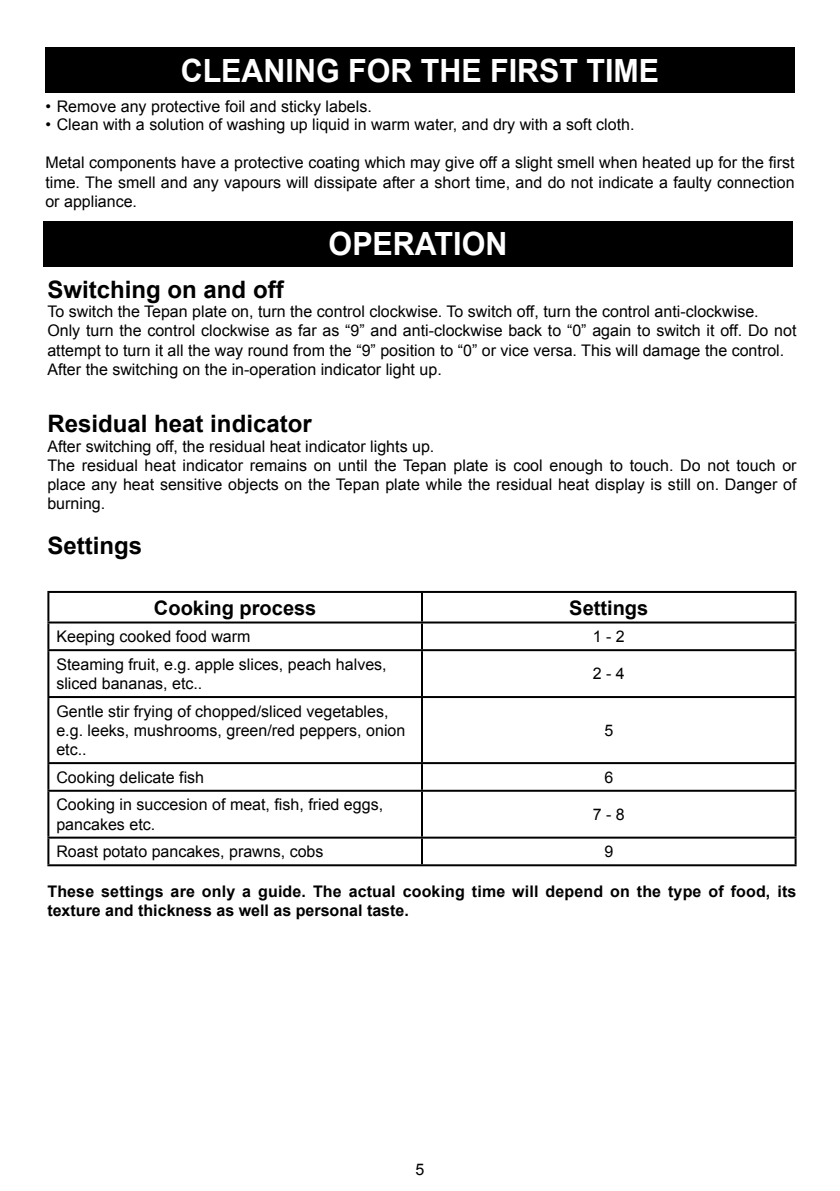
<style>
.page{position:relative;width:840px;height:1191px;background:#fff}
.page>*{position:absolute;margin:0;border:0;box-sizing:border-box;transform-origin:0 0}
.t1{font:700 32px "Arial";color:#fff;scale:.95 1}
.t2{font:700 24px "Arial";color:#000}
.t3{font:700 20px "Arial";color:#000}
.t4{font:16px/19.2px "Arial";color:#000}
.t5{font:700 16px/19.2px "Arial";letter-spacing:.01em;color:#000}
</style>
<div class="page">
<div style="left:45px;top:47px;width:749px;height:46px;background:#000"></div>
<hr style="left:47px;top:591px;width:375px;height:2px;background:#000">
<hr style="left:47px;top:593px;width:2px;height:28px;background:#000">
<hr style="left:422px;top:591px;width:374px;height:2px;background:#000">
<hr style="left:421px;top:593px;width:2px;height:28px;background:#000">
<hr style="left:794px;top:593px;width:2px;height:28px;background:#000">
<hr style="left:47px;top:621px;width:375px;height:2px;background:#000">
<hr style="left:47px;top:623px;width:2px;height:26px;background:#000">
<hr style="left:422px;top:621px;width:374px;height:2px;background:#000">
<hr style="left:421px;top:623px;width:2px;height:26px;background:#000">
<hr style="left:794px;top:623px;width:2px;height:26px;background:#000">
<hr style="left:47px;top:649px;width:375px;height:2px;background:#000">
<hr style="left:47px;top:651px;width:2px;height:45px;background:#000">
<hr style="left:422px;top:649px;width:374px;height:2px;background:#000">
<hr style="left:421px;top:651px;width:2px;height:45px;background:#000">
<hr style="left:794px;top:651px;width:2px;height:45px;background:#000">
<hr style="left:47px;top:696px;width:375px;height:2px;background:#000">
<hr style="left:47px;top:698px;width:2px;height:64px;background:#000">
<hr style="left:422px;top:696px;width:374px;height:2px;background:#000">
<hr style="left:421px;top:698px;width:2px;height:64px;background:#000">
<hr style="left:794px;top:698px;width:2px;height:64px;background:#000">
<hr style="left:47px;top:762px;width:375px;height:2px;background:#000">
<hr style="left:47px;top:764px;width:2px;height:25px;background:#000">
<hr style="left:422px;top:762px;width:374px;height:2px;background:#000">
<hr style="left:421px;top:764px;width:2px;height:25px;background:#000">
<hr style="left:794px;top:764px;width:2px;height:25px;background:#000">
<hr style="left:47px;top:789px;width:375px;height:2px;background:#000">
<hr style="left:47px;top:791px;width:2px;height:45px;background:#000">
<hr style="left:422px;top:789px;width:374px;height:2px;background:#000">
<hr style="left:421px;top:791px;width:2px;height:45px;background:#000">
<hr style="left:794px;top:791px;width:2px;height:45px;background:#000">
<hr style="left:47px;top:836px;width:375px;height:2px;background:#000">
<hr style="left:47px;top:838px;width:2px;height:26px;background:#000">
<hr style="left:422px;top:836px;width:374px;height:2px;background:#000">
<hr style="left:421px;top:838px;width:2px;height:26px;background:#000">
<hr style="left:794px;top:838px;width:2px;height:26px;background:#000">
<hr style="left:47px;top:864px;width:375px;height:2px;background:#000">
<hr style="left:422px;top:864px;width:374px;height:2px;background:#000">
<div style="left:43px;top:221px;width:749px;height:45px;background:#000"></div>
<h1 class="t1" style="left:181px;top:49px;width:505px">CLEANING FOR THE FIRST TIME</h1>
<p class="t4" style="left:45px;top:97px;width:328px">• Remove any protective foil and sticky labels.</p>
<p class="t4" style="left:45px;top:115px;width:590px">• Clean with a solution of washing up liquid in warm water, and dry with a soft cloth.</p>
<p class="t4" style="left:45px;top:153px;width:750px;text-align:justify">Metal components have a protective coating which may give off a slight smell when heated up for the first time. The smell and any vapours will dissipate after a short time, and do not indicate a faulty connection or appliance.</p>
<h1 class="t1" style="left:328px;top:223px;width:189px">OPERATION</h1>
<h2 class="t2" style="left:47px;top:273px;width:238px">Switching on and off</h2>
<p class="t4" style="left:47px;top:302px;width:750px">To switch the Tepan plate on, turn the control clockwise. To switch off, turn the control anti-clockwise.<br>Only turn the control clockwise as far as “9” and anti-clockwise back to “0” again to switch it off. Do not attempt to turn it all the way round from the “9” position to “0” or vice versa. This will damage the control.<br>After the switching on the in-operation indicator light up.</p>
<h2 class="t2" style="left:47px;top:408px;width:266px">Residual heat indicator</h2>
<p class="t4" style="left:47px;top:436px;width:750px">After switching off, the residual heat indicator lights up.<br>The residual heat indicator remains on until the Tepan plate is cool enough to touch. Do not touch or place any heat sensitive objects on the Tepan plate while the residual heat display is still on. Danger of burning.</p>
<h2 class="t2" style="left:47px;top:529px;width:96px">Settings</h2>
<p class="t3" style="left:154px;top:594px;width:164px">Cooking process</p>
<p class="t3" style="left:569px;top:594px;width:80px">Settings</p>
<p class="t4" style="left:56px;top:627px;width:195px">Keeping cooked food warm</p>
<p class="t4" style="left:592px;top:627px;width:34px">1 - 2</p>
<p class="t4" style="left:56px;top:655px;width:331px">Steaming fruit, e.g. apple slices, peach halves, sliced bananas, etc..</p>
<p class="t4" style="left:592px;top:664px;width:34px">2 - 4</p>
<p class="t4" style="left:56px;top:701px;width:350px">Gentle stir frying of chopped/sliced vegetables, e.g. leeks, mushrooms, green/red peppers, onion etc..</p>
<p class="t4" style="left:604px;top:721px;width:10px">5</p>
<p class="t4" style="left:56px;top:767px;width:149px">Cooking delicate fish</p>
<p class="t4" style="left:604px;top:767px;width:10px">6</p>
<p class="t4" style="left:56px;top:795px;width:328px">Cooking in succesion of meat, fish, fried eggs, pancakes etc.</p>
<p class="t4" style="left:592px;top:805px;width:34px">7 - 8</p>
<p class="t4" style="left:56px;top:842px;width:268px">Roast potato pancakes, prawns, cobs</p>
<p class="t4" style="left:604px;top:842px;width:10px">9</p>
<p class="t5" style="left:47px;top:882px;width:750px">These settings are only a guide. The actual cooking time will depend on the type of food, its texture and thickness as well as personal taste.</p>
<p class="t4" style="left:415px;top:1160px;width:10px">5</p>
</div>
